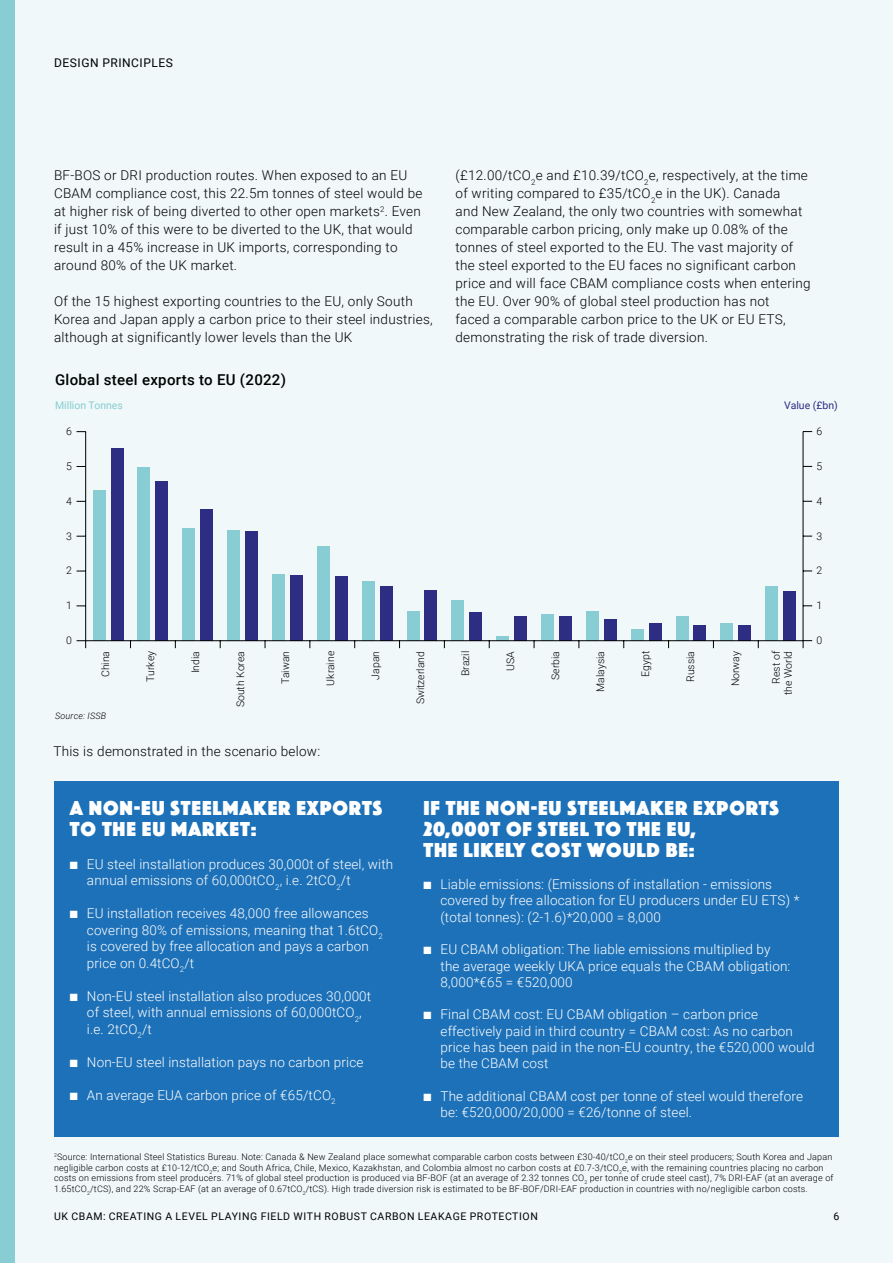
<style>
.page{position:relative;width:893px;height:1263px;background:#fff}
.page>*{position:absolute;margin:0;border:0;box-sizing:border-box;transform-origin:0 0}
.t1{font:21px/21px "Phosphate Solid";letter-spacing:.04em;color:#fff}
.t2{font:500 15px "Roboto";letter-spacing:.02em;color:#000}
.t3{font:300 13.5px/18px "Roboto";letter-spacing:.02em;color:#000}
.t4{font:300 13.5px/16.2px "Roboto";letter-spacing:.01em;color:#fff}
.t5{font:12px "Roboto";letter-spacing:.045em;color:#000}
.t6{font:300 10.5px/12px "Roboto";color:#000;text-align:right}
.t7{font:10.5px "Roboto";letter-spacing:.055em;color:#000}
.t8{font:10.5px "Roboto";color:#88cdd3}
.t9{font:10.5px "Roboto";color:#2d2e83}
.t10{font:300 9px/10.5px "Roboto";letter-spacing:.02em;color:#000}
.t11{font:italic 300 9px "Roboto";letter-spacing:.02em;color:#000}
</style>
<div class="page">
<div style="left:1px;top:0;width:892px;height:1263px;background:#f0f8f9"></div>
<div style="left:0;top:0;width:14px;height:1263px;background:#88cdd3"></div>
<div style="left:111px;top:448px;width:12px;height:193px;background:#2d2e83"></div>
<div style="left:156px;top:481px;width:12px;height:160px;background:#2d2e83"></div>
<div style="left:200px;top:509px;width:13px;height:132px;background:#2d2e83"></div>
<div style="left:245px;top:531px;width:13px;height:110px;background:#2d2e83"></div>
<div style="left:290px;top:575px;width:13px;height:66px;background:#2d2e83"></div>
<div style="left:335px;top:576px;width:13px;height:65px;background:#2d2e83"></div>
<div style="left:380px;top:586px;width:12px;height:55px;background:#2d2e83"></div>
<div style="left:425px;top:590px;width:12px;height:51px;background:#2d2e83"></div>
<div style="left:469px;top:612px;width:13px;height:29px;background:#2d2e83"></div>
<div style="left:514px;top:616px;width:13px;height:25px;background:#2d2e83"></div>
<div style="left:559px;top:616px;width:13px;height:25px;background:#2d2e83"></div>
<div style="left:604px;top:619px;width:13px;height:22px;background:#2d2e83"></div>
<div style="left:649px;top:623px;width:12px;height:18px;background:#2d2e83"></div>
<div style="left:694px;top:625px;width:12px;height:16px;background:#2d2e83"></div>
<div style="left:738px;top:625px;width:13px;height:16px;background:#2d2e83"></div>
<div style="left:783px;top:591px;width:13px;height:50px;background:#2d2e83"></div>
<div style="left:93px;top:490px;width:12px;height:151px;background:#88cdd3"></div>
<div style="left:138px;top:467px;width:12px;height:174px;background:#88cdd3"></div>
<div style="left:183px;top:528px;width:12px;height:113px;background:#88cdd3"></div>
<div style="left:227px;top:530px;width:13px;height:111px;background:#88cdd3"></div>
<div style="left:272px;top:574px;width:13px;height:67px;background:#88cdd3"></div>
<div style="left:317px;top:547px;width:13px;height:94px;background:#88cdd3"></div>
<div style="left:362px;top:581px;width:12px;height:60px;background:#88cdd3"></div>
<div style="left:407px;top:611px;width:12px;height:30px;background:#88cdd3"></div>
<div style="left:452px;top:600px;width:12px;height:41px;background:#88cdd3"></div>
<div style="left:496px;top:636px;width:13px;height:5px;background:#88cdd3"></div>
<div style="left:541px;top:614px;width:13px;height:27px;background:#88cdd3"></div>
<div style="left:586px;top:611px;width:13px;height:30px;background:#88cdd3"></div>
<div style="left:631px;top:629px;width:12px;height:12px;background:#88cdd3"></div>
<div style="left:676px;top:617px;width:12px;height:24px;background:#88cdd3"></div>
<div style="left:721px;top:623px;width:12px;height:18px;background:#88cdd3"></div>
<div style="left:765px;top:587px;width:13px;height:54px;background:#88cdd3"></div>
<hr style="left:86px;top:640px;width:717px;height:1px;background:#000">
<hr style="left:85px;top:432px;width:1px;height:209px;background:#000">
<svg style="left:77px;top:640px;width:9px;height:8px"></svg>
<hr style="left:803px;top:432px;width:1px;height:209px;background:#000">
<svg style="left:803px;top:640px;width:9px;height:8px"></svg>
<div style="left:54px;top:782px;width:785px;height:355px;background:#1d71b8"></div>
<p class="t5" style="left:54px;top:54px;width:120px">DESIGN PRINCIPLES</p>
<p class="t3" style="left:54px;top:166px;width:370px">BF-BOS or DRI production routes. When exposed to an EU CBAM compliance cost, this 22.5m tonnes of steel would be at higher risk of being diverted to other open markets<sup>2</sup>. Even if just 10% of this were to be diverted to the UK, that would result in a 45% increase in UK imports, corresponding to around 80% of the UK market.</p>
<p class="t3" style="left:54px;top:292px;width:380px">Of the 15 highest exporting countries to the EU, only South<br>Korea and Japan apply a carbon price to their steel industries, although at significantly lower levels than the UK</p>
<p class="t3" style="left:455px;top:166px;width:357px">(£12.00/tCO<sub>2</sub>e and £10.39/tCO<sub>2</sub>e, respectively, at the time of writing compared to £35/tCO<sub>2</sub>e in the UK). Canada<br>and New Zealand, the only two countries with somewhat comparable carbon pricing, only make up 0.08% of the tonnes of steel exported to the EU. The vast majority of the steel exported to the EU faces no significant carbon price and will face CBAM compliance costs when entering the EU. Over 90% of global steel production has not<br>faced a comparable carbon price to the UK or EU ETS, demonstrating the risk of trade diversion.</p>
<p class="t2" style="left:55px;top:369px;width:233px">Global steel exports to EU (2022)</p>
<p class="t8" style="left:55px;top:398px;width:69px">Million Tonnes</p>
<p class="t9" style="left:784px;top:398px;width:55px">Value (£bn)</p>
<p class="t6" style="left:66px;top:425px;width:7px">6</p>
<p class="t6" style="left:66px;top:460px;width:7px">5</p>
<p class="t6" style="left:66px;top:495px;width:7px">4</p>
<p class="t6" style="left:66px;top:529px;width:7px">3</p>
<p class="t6" style="left:66px;top:564px;width:7px">2</p>
<p class="t6" style="left:66px;top:599px;width:7px">1</p>
<p class="t6" style="left:66px;top:634px;width:7px">0</p>
<p class="t6" style="left:816px;top:425px;width:7px">6</p>
<p class="t6" style="left:816px;top:460px;width:7px">5</p>
<p class="t6" style="left:816px;top:495px;width:7px">4</p>
<p class="t6" style="left:816px;top:529px;width:7px">3</p>
<p class="t6" style="left:816px;top:564px;width:7px">2</p>
<p class="t6" style="left:816px;top:599px;width:7px">1</p>
<p class="t6" style="left:816px;top:634px;width:7px">0</p>
<p class="t6" style="left:99px;top:677px;width:28px;rotate:-90deg">China</p>
<p class="t6" style="left:144px;top:682px;width:32px;rotate:-90deg">Turkey</p>
<p class="t6" style="left:189px;top:673px;width:24px;rotate:-90deg">India</p>
<p class="t6" style="left:234px;top:707px;width:58px;rotate:-90deg">South Korea</p>
<p class="t6" style="left:279px;top:684px;width:34px;rotate:-90deg">Taiwan</p>
<p class="t6" style="left:324px;top:685px;width:36px;rotate:-90deg">Ukraine</p>
<p class="t6" style="left:369px;top:680px;width:30px;rotate:-90deg">Japan</p>
<p class="t6" style="left:414px;top:704px;width:55px;rotate:-90deg">Switzerland</p>
<p class="t6" style="left:459px;top:676px;width:27px;rotate:-90deg">Brazil</p>
<p class="t6" style="left:504px;top:671px;width:21px;rotate:-90deg">USA</p>
<p class="t6" style="left:549px;top:680px;width:30px;rotate:-90deg">Serbia</p>
<p class="t6" style="left:594px;top:692px;width:42px;rotate:-90deg">Malaysia</p>
<p class="t6" style="left:639px;top:677px;width:27px;rotate:-90deg">Egypt</p>
<p class="t6" style="left:684px;top:682px;width:33px;rotate:-90deg">Russia</p>
<p class="t6" style="left:729px;top:686px;width:37px;rotate:-90deg">Norway</p>
<p class="t6" style="left:770px;top:695px;width:46px;rotate:-90deg">Rest of the World</p>
<p class="t3" style="left:53px;top:742px;width:268px">This is demonstrated in the scenario below:</p>
<p class="t11" style="left:55px;top:710px;width:53px">Source: ISSB</p>
<h1 class="t1" style="left:70px;top:796px;width:314px">A NON-EU STEELMAKER EXPORTS<br>TO THE EU MARKET:</h1>
<p class="t4" style="left:87px;top:855px;width:308px;text-indent:-17px">■ EU steel installation produces 30,000t of steel, with annual emissions of 60,000tCO<sub>2</sub>, i.e. 2tCO<sub>2</sub>/t</p>
<p class="t4" style="left:87px;top:904px;width:297px;text-indent:-17px">■ EU installation receives 48,000 free allowances covering 80% of emissions, meaning that 1.6tCO<sub>2 </sub>is covered by free allocation and pays a carbon price on 0.4tCO<sub>2</sub>/t</p>
<p class="t4" style="left:87px;top:987px;width:286px;text-indent:-17px">■ Non-EU steel installation also produces 30,000t of steel, with annual emissions of 60,000tCO<sub>2</sub>, i.e. 2tCO<sub>2</sub>/t</p>
<p class="t4" style="left:70px;top:1053px;width:295px">■ Non-EU steel installation pays no carbon price</p>
<p class="t4" style="left:70px;top:1086px;width:267px">■ An average EUA carbon price of €65/tCO<sub>2</sub></p>
<h1 class="t1" style="left:424px;top:796px;width:357px">IF THE NON-EU STEELMAKER EXPORTS<br>20,000T OF STEEL TO THE EU,<br>THE LIKELY COST WOULD BE:</h1>
<p class="t4" style="left:441px;top:876px;width:360px;text-indent:-17px">■ Liable emissions: (Emissions of installation - emissions covered by free allocation for EU producers under EU ETS) * (total tonnes): (2-1.6)*20,000 = 8,000</p>
<p class="t4" style="left:441px;top:941px;width:351px;text-indent:-17px">■ EU CBAM obligation: The liable emissions multiplied by the average weekly UKA price equals the CBAM obligation:<br>8,000*€65 = €520,000</p>
<p class="t4" style="left:441px;top:1006px;width:375px;text-indent:-17px">■ Final CBAM cost: EU CBAM obligation – carbon price effectively paid in third country = CBAM cost: As no carbon price has been paid in the non-EU country, the €520,000 would be the CBAM cost</p>
<p class="t4" style="left:441px;top:1087px;width:364px;text-indent:-17px">■ The additional CBAM cost per tonne of steel would therefore be: €520,000/20,000 = €26/tonne of steel.</p>
<p class="t10" style="left:54px;top:1151px;width:781px"><sup>2</sup>Source: International Steel Statistics Bureau. Note: Canada &amp; New Zealand place somewhat comparable carbon costs between £30-40/tCO<sub>2</sub>e on their steel producers; South Korea and Japan negligible carbon costs at £10-12/tCO<sub>2</sub>e; and South Africa, Chile, Mexico, Kazakhstan, and Colombia almost no carbon costs at £0.7-3/tCO<sub>2</sub>e, with the remaining countries placing no carbon costs on emissions from steel producers. 71% of global steel production is produced via BF-BOF (at an average of 2.32 tonnes CO<sub>2</sub> per tonne of crude steel cast), 7% DRI-EAF (at an average of 1.65tCO<sub>2</sub>/tCS), and 22% Scrap-EAF (at an average of 0.67tCO<sub>2</sub>/tCS). High trade diversion risk is estimated to be BF-BOF/DRI-EAF production in countries with no/negligible carbon costs.</p>
<p class="t7" style="left:54px;top:1209px;width:485px">UK CBAM: CREATING A LEVEL PLAYING FIELD WITH ROBUST CARBON LEAKAGE PROTECTION</p>
<p class="t7" style="left:833px;top:1209px;width:7px">6</p>
</div>
